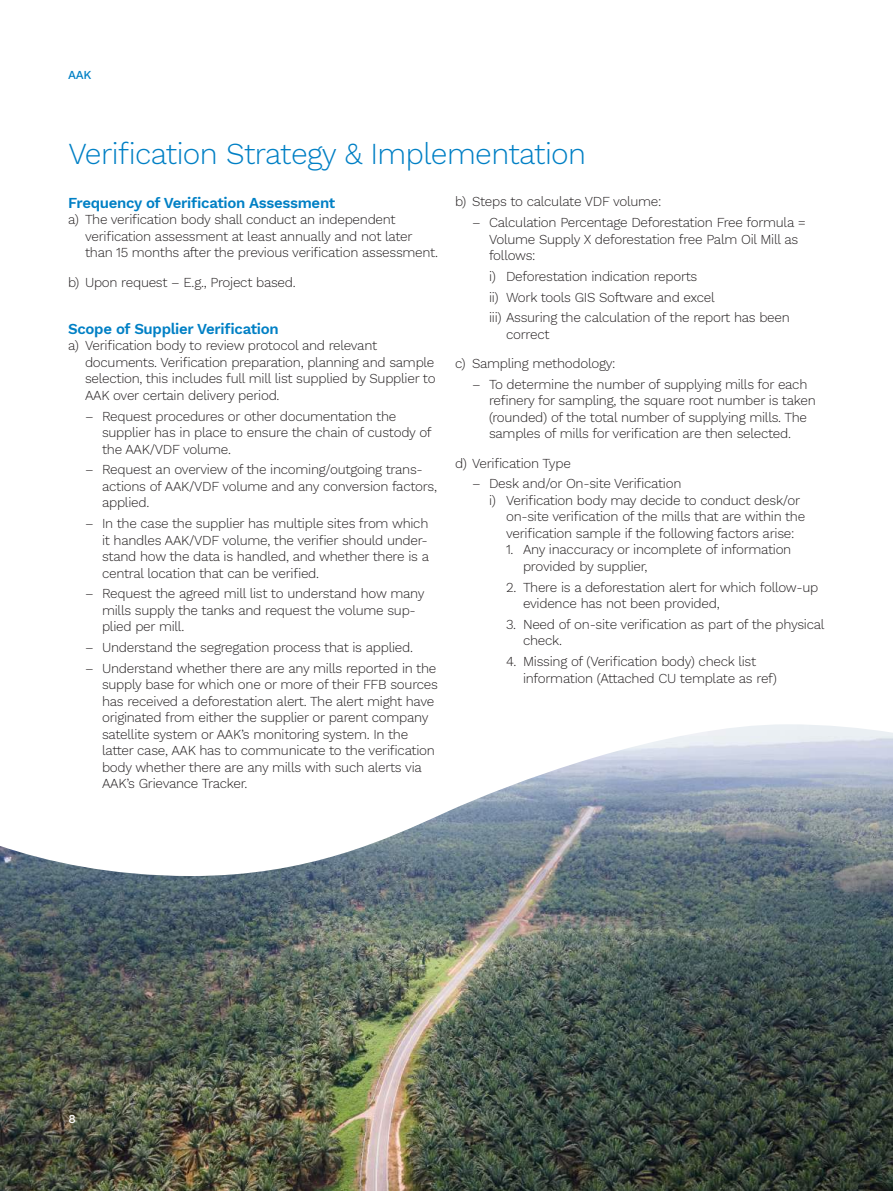
<style>
.page{position:relative;width:893px;height:1191px;background:#fff}
.page>*{position:absolute;margin:0;border:0;box-sizing:border-box;transform-origin:0 0}
.t1{font:300 30px "Work Sans";letter-spacing:-.02em;color:#0080c5}
.t2{font:600 15px "Work Sans";letter-spacing:-.02em;color:#0080c5}
.t3{font:300 13.5px/16.5px "Work Sans";letter-spacing:-.02em;color:#231f20}
.t4{font:500 12px "Work Sans";color:#0080c5}
.t5{font:500 12px "Work Sans";color:#fff}
</style>
<div class="page">
<img style="left:0;top:876px;width:893px;height:315px">
<img style="left:0;top:724px;width:893px;height:152px">
<p class="t4" style="left:68px;top:66px;width:25px">AAK</p>
<h1 class="t1" style="left:68px;top:131px;width:519px">Verification Strategy &amp; Implementation</h1>
<p class="t2" style="left:68px;top:191px;width:269px">Frequency of Verification Assessment</p>
<p class="t3" style="left:85px;top:211px;width:354px;text-indent:-17px">a) The verification body shall conduct an independent verification assessment at least annually and not later than 15 months after the previous verification assessment.</p>
<p class="t3" style="left:68px;top:273px;width:229px">b) Upon request – E.g., Project based.</p>
<p class="t2" style="left:68px;top:317px;width:212px">Scope of Supplier Verification</p>
<p class="t3" style="left:85px;top:337px;width:352px;text-indent:-17px">a) Verification body to review protocol and relevant documents. Verification preparation, planning and sample selection, this includes full mill list supplied by Supplier to AAK over certain delivery period.</p>
<p class="t3" style="left:102px;top:407px;width:331px;text-indent:-17px">– Request procedures or other documentation the supplier has in place to ensure the chain of custody of the AAK/VDF volume.</p>
<p class="t3" style="left:102px;top:461px;width:336px;text-indent:-17px">– Request an overview of the incoming/outgoing trans&shy;actions of AAK/VDF volume and any conversion factors, applied.</p>
<p class="t3" style="left:102px;top:515px;width:328px;text-align:justify;text-indent:-17px">– In the case the supplier has multiple sites from which it handles AAK/VDF volume, the verifier should under&shy;stand how the data is handled, and whether there is a central location that can be verified.</p>
<p class="t3" style="left:102px;top:585px;width:324px;text-indent:-17px">– Request the agreed mill list to understand how many mills supply the tanks and request the volume sup&shy;plied per mill.</p>
<p class="t3" style="left:85px;top:638px;width:330px">– Understand the segregation process that is applied.</p>
<p class="t3" style="left:102px;top:659px;width:337px;text-indent:-17px">– Understand whether there are any mills reported in the supply base for which one or more of their FFB sources has received a deforestation alert. The alert might have originated from either the supplier or parent company satellite system or AAK’s monitoring system. In the latter case, AAK has to communicate to the verification body whether there are any mills with such alerts via AAK’s Grievance Tracker.</p>
<p class="t3" style="left:455px;top:193px;width:208px">b) Steps to calculate VDF volume:</p>
<p class="t3" style="left:489px;top:214px;width:318px;text-indent:-17px">– Calculation Percentage Deforestation Free formula =<br>Volume Supply X deforestation free Palm Oil Mill as follows:</p>
<p class="t3" style="left:489px;top:265px;width:302px;line-height:20.7px">i) Deforestation indication reports<br>ii) Work tools GIS Software and excel<br>iii) Assuring the calculation of the report has been</p>
<p class="t3" style="left:455px;top:319px;width:162px;line-height:29.2px;text-indent:51px">correct<br>c) Sampling methodology:</p>
<p class="t3" style="left:489px;top:375px;width:328px;text-indent:-17px">– To determine the number of supplying mills for each refinery for sampling, the square root number is taken (rounded) of the total number of supplying mills. The samples of mills for verification are then selected.</p>
<p class="t3" style="left:455px;top:454px;width:117px">d) Verification Type</p>
<p class="t3" style="left:472px;top:475px;width:211px">– Desk and/or On-site Verification</p>
<p class="t3" style="left:489px;top:491px;width:313px">i) Verification body may decide to conduct desk/or</p>
<p class="t3" style="left:506px;top:508px;width:301px">on-site verification of the mills that are within the</p>
<p class="t3" style="left:506px;top:524px;width:290px">verification sample if the following factors arise:</p>
<p class="t3" style="left:523px;top:541px;width:270px;text-indent:-17px">1. Any inaccuracy or incomplete of information provided by supplier,</p>
<p class="t3" style="left:523px;top:578px;width:297px;text-indent:-17px">2. There is a deforestation alert for which follow-up evidence has not been provided,</p>
<p class="t3" style="left:523px;top:615px;width:303px;text-indent:-17px">3. Need of on-site verification as part of the physical check.</p>
<p class="t3" style="left:523px;top:653px;width:255px;text-indent:-17px">4. Missing of (Verification body) check list information (Attached CU template as ref)</p>
<p class="t5" style="left:68px;top:1109px;width:9px">8</p>
</div>
